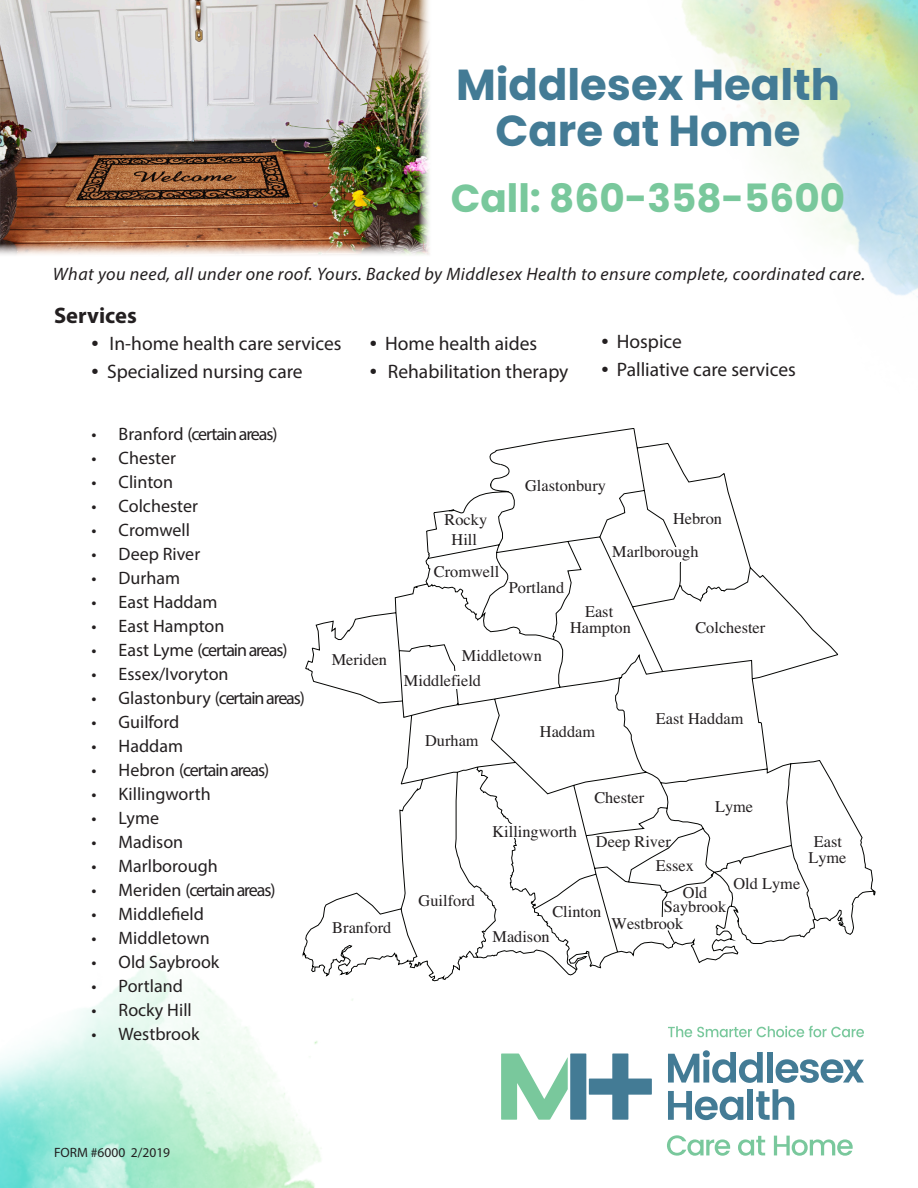
<style>
.page{position:relative;width:918px;height:1188px;background:#fff}
.page>*{position:absolute;margin:0;border:0;box-sizing:border-box;transform-origin:0 0}
.t1{font:700 43.35px/47px "Poppins";color:#437b95;text-align:center}
.t2{font:700 39px "Poppins";color:#79c89c}
.t3{font:700 22.5px "Myriad Pro";color:#231f20}
.t4{font:19.5px "Myriad Pro";color:#231f20}
.t5{font:18px "Myriad Pro";color:#231f20}
.t6{font:italic 18px "Myriad Pro";letter-spacing:.025em;color:#231f20}
.t7{font:18px "Myriad Pro";letter-spacing:-.06em;color:#231f20}
.t8{font:18px "Myriad Pro";letter-spacing:-.02em;color:#231f20}
.t9{font:16.35px/16.4px "Times";color:#231f20;text-align:center}
.t10{font:13.5px "Myriad Pro";color:#231f20}
.s1{font-size:25.5px}
</style>
<div class="page">
<svg style="left:305px;top:443px;width:571px;height:533px"></svg>
<div style="left:452px;top:671px;width:29px;height:18px;background:#fff"></div>
<svg style="left:489px;top:449px;width:186px;height:495px"></svg>
<img style="left:534px;top:0;width:384px;height:626px">
<img style="left:0;top:0;width:430px;height:255px">
<svg style="left:667px;top:1135px;width:63px;height:21px"></svg>
<svg style="left:738px;top:1136px;width:27px;height:20px"></svg>
<svg style="left:774px;top:1136px;width:79px;height:20px"></svg>
<div style="left:747px;top:1089px;width:6px;height:31px;background:#437b95"></div>
<svg style="left:668px;top:1091px;width:75px;height:29px"></svg>
<svg style="left:756px;top:1089px;width:38px;height:31px"></svg>
<div style="left:767px;top:1052px;width:6px;height:31px;background:#437b95"></div>
<svg style="left:668px;top:1050px;width:95px;height:33px"></svg>
<svg style="left:776px;top:1059px;width:88px;height:24px"></svg>
<svg style="left:501px;top:1054px;width:67px;height:66px"></svg>
<div style="left:570px;top:1054px;width:16px;height:66px;background:#437b95"></div>
<svg style="left:589px;top:1054px;width:63px;height:66px"></svg>
<svg style="left:668px;top:1026px;width:196px;height:11px"></svg>
<img style="left:0;top:737px;width:493px;height:451px">
<p class="t1" style="left:456px;top:61px;width:385px">Middlesex Health<br>Care at Home</p>
<p class="t2" style="left:451px;top:175px;width:396px">Call: 860-358-5600</p>
<p class="t6" style="left:53px;top:263px;width:814px">What you need, all under one roof. Yours. Backed by Middlesex Health to ensure complete, coordinated care.</p>
<p class="t3" style="left:54px;top:301px;width:84px">Services</p>
<p class="t4" style="left:92px;top:331px;width:251px"><span class="s1">•</span> In-home health care services</p>
<p class="t4" style="left:92px;top:360px;width:213px"><span class="s1">•</span> Specialized nursing care</p>
<p class="t4" style="left:370px;top:331px;width:169px"><span class="s1">•</span> Home health aides</p>
<p class="t4" style="left:370px;top:360px;width:200px"><span class="s1">•</span> Rehabilitation therapy</p>
<p class="t4" style="left:601px;top:329px;width:82px"><span class="s1">•</span> Hospice</p>
<p class="t4" style="left:601px;top:358px;width:196px"><span class="s1">•</span> Palliative care services</p>
<p class="t7" style="left:92px;top:423px;width:188px">• Branford (certain areas)</p>
<p class="t5" style="left:92px;top:447px;width:86px">• Chester</p>
<p class="t5" style="left:92px;top:471px;width:83px">• Clinton</p>
<p class="t5" style="left:92px;top:495px;width:108px">• Colchester</p>
<p class="t5" style="left:92px;top:519px;width:100px">• Cromwell</p>
<p class="t5" style="left:92px;top:543px;width:110px">• Deep River</p>
<p class="t5" style="left:92px;top:567px;width:90px">• Durham</p>
<p class="t5" style="left:92px;top:591px;width:127px">• East Haddam</p>
<p class="t5" style="left:92px;top:615px;width:134px">• East Hampton</p>
<p class="t7" style="left:92px;top:639px;width:198px">• East Lyme (certain areas)</p>
<p class="t5" style="left:92px;top:663px;width:138px">• Essex/Ivoryton</p>
<p class="t8" style="left:92px;top:687px;width:215px">• Glastonbury (certain areas)</p>
<p class="t5" style="left:92px;top:711px;width:89px">• Guilford</p>
<p class="t5" style="left:92px;top:735px;width:93px">• Haddam</p>
<p class="t7" style="left:92px;top:759px;width:179px">• Hebron (certain areas)</p>
<p class="t5" style="left:92px;top:783px;width:121px">• Killingworth</p>
<p class="t5" style="left:92px;top:807px;width:69px">• Lyme</p>
<p class="t5" style="left:92px;top:831px;width:93px">• Madison</p>
<p class="t5" style="left:92px;top:855px;width:128px">• Marlborough</p>
<p class="t7" style="left:92px;top:879px;width:185px">• Meriden (certain areas)</p>
<p class="t5" style="left:92px;top:903px;width:114px">• Middlefield</p>
<p class="t5" style="left:92px;top:927px;width:120px">• Middletown</p>
<p class="t5" style="left:92px;top:951px;width:129px">• Old Saybrook</p>
<p class="t5" style="left:92px;top:975px;width:93px">• Portland</p>
<p class="t5" style="left:92px;top:999px;width:102px">• Rocky Hill</p>
<p class="t5" style="left:92px;top:1023px;width:109px">• Westbrook</p>
<p class="t9" style="left:332px;top:650px;width:57px">Meriden</p>
<p class="t9" style="left:445px;top:509px;width:44px;line-height:19px">Rocky<br>Hill</p>
<p class="t9" style="left:434px;top:562px;width:67px">Cromwell</p>
<p class="t9" style="left:525px;top:476px;width:82px">Glastonbury</p>
<p class="t9" style="left:673px;top:509px;width:51px">Hebron</p>
<p class="t9" style="left:509px;top:578px;width:57px">Portland</p>
<p class="t9" style="left:612px;top:542px;width:88px">Marlborough</p>
<p class="t9" style="left:570px;top:602px;width:62px">East<br>Hampton</p>
<p class="t9" style="left:695px;top:617px;width:71px">Colchester</p>
<p class="t9" style="left:462px;top:645px;width:81px">Middletown</p>
<p class="t9" style="left:404px;top:671px;width:79px">Middlefield</p>
<p class="t9" style="left:425px;top:731px;width:55px">Durham</p>
<p class="t9" style="left:540px;top:722px;width:57px">Haddam</p>
<p class="t9" style="left:656px;top:709px;width:89px">East Haddam</p>
<p class="t9" style="left:332px;top:918px;width:60px">Branford</p>
<p class="t9" style="left:419px;top:891px;width:58px">Guilford</p>
<p class="t9" style="left:492px;top:821px;width:86px">Killingworth</p>
<p class="t9" style="left:594px;top:788px;width:51px">Chester</p>
<p class="t9" style="left:596px;top:832px;width:76px">Deep River</p>
<p class="t9" style="left:656px;top:856px;width:40px">Essex</p>
<p class="t9" style="left:715px;top:797px;width:40px">Lyme</p>
<p class="t9" style="left:683px;top:883px;width:26px">Old</p>
<p class="t9" style="left:734px;top:874px;width:68px">Old Lyme</p>
<p class="t9" style="left:552px;top:902px;width:51px">Clinton</p>
<p class="t9" style="left:492px;top:927px;width:59px">Madison</p>
<p class="t9" style="left:664px;top:897px;width:64px">Saybrook</p>
<p class="t9" style="left:612px;top:914px;width:73px">Westbrook</p>
<p class="t9" style="left:808px;top:832px;width:40px">East<br>Lyme</p>
<p class="t10" style="left:54px;top:1144px;width:118px">FORM #6000 2/2019</p>
</div>
